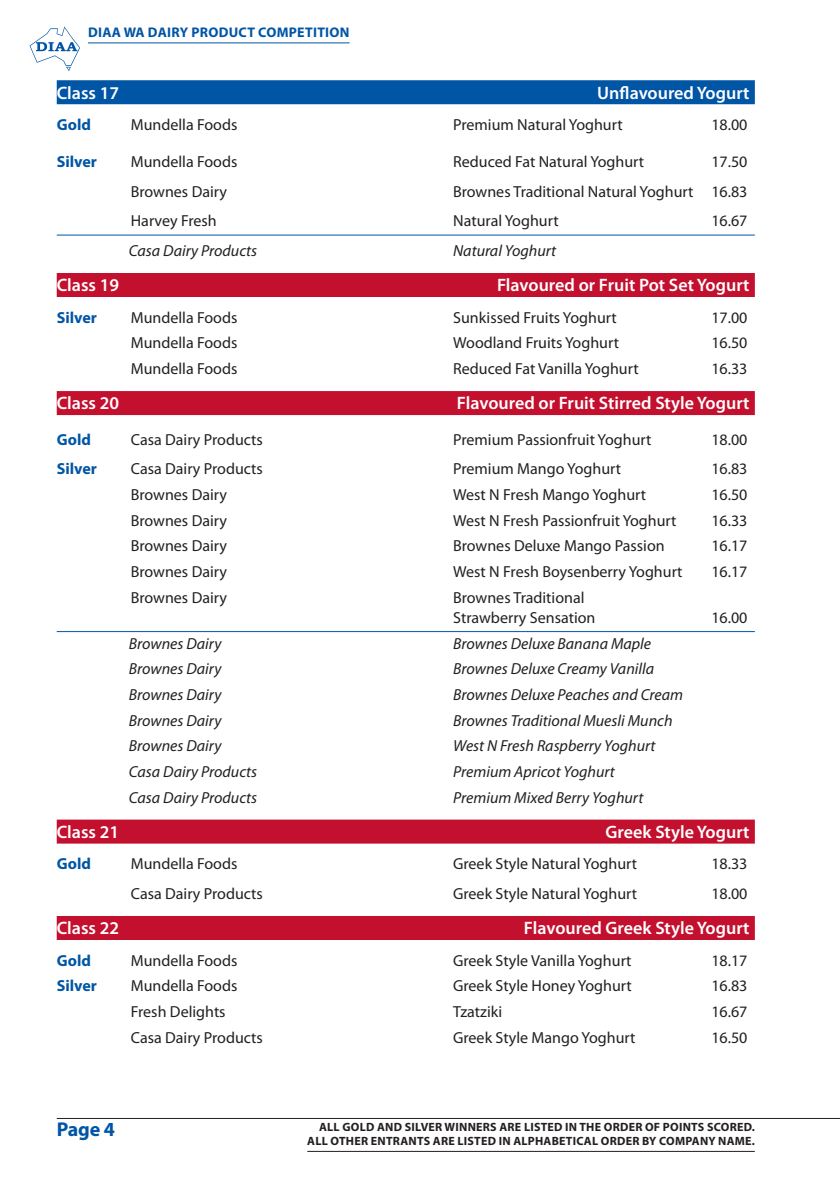
<style>
.page{position:relative;width:840px;height:1191px;background:#fff}
.page>*{position:absolute;margin:0;border:0;box-sizing:border-box;transform-origin:0 0}
.t1{font:700 20px "Myriad Pro";color:#0155a5}
.TOC_1{font:600 18px "Myriad Pro";color:#fff}
._3_Medal_winners{font:16px "Myriad Pro";color:#231f20}
._5_losers{font:italic 16px "Myriad Pro";color:#231f20}
._6_Medal_winners_-_f{font:16px "Myriad Pro";color:#231f20}
._4_Medal_winners_-_u{font:16px/20px "Myriad Pro";color:#231f20}
._6_Medal_winners_-_f-2{font:700 16px "Myriad Pro";color:#0155a5}
._3_Medal_winners-2{font:700 16px "Myriad Pro";color:#0155a5}
.t2{font:700 14px "Myriad Pro";letter-spacing:.02em;color:#0155a5}
.t3{font:700 12px/14.4px "Myriad Pro";letter-spacing:.02em;color:#231f20;text-align:right}
</style>
<div class="page">
<svg style="left:29px;top:26px;width:51px;height:45px"></svg>
<hr style="left:88px;top:43px;width:261px;height:1px;background:#0155a5">
<hr style="left:307px;top:1151px;width:447px;height:1px;background:#231f20">
<hr style="left:57px;top:1118px;width:782px;height:1px;background:#231f20">
<div style="left:57px;top:80px;width:697px;height:24px;background:#0155a5"></div>
<hr style="left:57px;top:235px;width:697px;height:1px;background:#0155a5">
<div style="left:57px;top:273px;width:697px;height:24px;background:#c3102f"></div>
<div style="left:57px;top:391px;width:697px;height:24px;background:#c3102f"></div>
<hr style="left:57px;top:631px;width:697px;height:1px;background:#0155a5">
<div style="left:57px;top:819px;width:697px;height:24px;background:#c3102f"></div>
<div style="left:57px;top:916px;width:697px;height:24px;background:#c3102f"></div>
<p class="t2" style="left:88px;top:23px;width:263px">DIAA WA DAIRY PRODUCT COMPETITION</p>
<p class="TOC_1" style="left:57px;top:81px;width:64px">Class 17</p>
<p class="TOC_1" style="left:597px;top:81px;width:154px">Unflavoured Yogurt</p>
<p class="_6_Medal_winners_-_f-2" style="left:57px;top:114px;width:36px">Gold</p>
<p class="_6_Medal_winners_-_f" style="left:131px;top:115px;width:108px">Mundella Foods</p>
<p class="_6_Medal_winners_-_f" style="left:453px;top:115px;width:171px">Premium Natural Yoghurt</p>
<p class="_6_Medal_winners_-_f" style="left:711px;top:115px;width:38px">18.00</p>
<p class="_6_Medal_winners_-_f-2" style="left:57px;top:151px;width:42px">Silver</p>
<p class="_6_Medal_winners_-_f" style="left:131px;top:152px;width:108px">Mundella Foods</p>
<p class="_6_Medal_winners_-_f" style="left:453px;top:152px;width:192px">Reduced Fat Natural Yoghurt</p>
<p class="_6_Medal_winners_-_f" style="left:711px;top:152px;width:38px">17.50</p>
<p class="_3_Medal_winners" style="left:131px;top:181px;width:98px">Brownes Dairy</p>
<p class="_3_Medal_winners" style="left:453px;top:181px;width:295px">Brownes Traditional Natural Yoghurt 16.83</p>
<p class="_4_Medal_winners_-_u" style="left:131px;top:211px;width:87px">Harvey Fresh</p>
<p class="_4_Medal_winners_-_u" style="left:453px;top:211px;width:107px">Natural Yoghurt</p>
<p class="_4_Medal_winners_-_u" style="left:711px;top:211px;width:38px">16.67</p>
<p class="_5_losers" style="left:129px;top:241px;width:130px">Casa Dairy Products</p>
<p class="_5_losers" style="left:453px;top:241px;width:105px">Natural Yoghurt</p>
<p class="TOC_1" style="left:57px;top:274px;width:64px">Class 19</p>
<p class="TOC_1" style="left:497px;top:274px;width:254px">Flavoured or Fruit Pot Set Yogurt</p>
<p class="_6_Medal_winners_-_f-2" style="left:57px;top:307px;width:42px">Silver</p>
<p class="_6_Medal_winners_-_f" style="left:131px;top:307px;width:108px">Mundella Foods</p>
<p class="_6_Medal_winners_-_f" style="left:453px;top:307px;width:165px">Sunkissed Fruits Yoghurt</p>
<p class="_6_Medal_winners_-_f" style="left:711px;top:307px;width:38px">17.00</p>
<p class="_3_Medal_winners" style="left:131px;top:333px;width:108px">Mundella Foods</p>
<p class="_3_Medal_winners" style="left:453px;top:333px;width:167px">Woodland Fruits Yoghurt</p>
<p class="_3_Medal_winners" style="left:711px;top:333px;width:38px">16.50</p>
<p class="_3_Medal_winners" style="left:131px;top:359px;width:108px">Mundella Foods</p>
<p class="_3_Medal_winners" style="left:453px;top:359px;width:187px">Reduced Fat Vanilla Yoghurt</p>
<p class="_3_Medal_winners" style="left:711px;top:359px;width:38px">16.33</p>
<p class="TOC_1" style="left:57px;top:392px;width:64px">Class 20</p>
<p class="TOC_1" style="left:456px;top:392px;width:294px">Flavoured or Fruit Stirred Style Yogurt</p>
<p class="_6_Medal_winners_-_f-2" style="left:57px;top:429px;width:36px">Gold</p>
<p class="_6_Medal_winners_-_f" style="left:131px;top:429px;width:133px">Casa Dairy Products</p>
<p class="_6_Medal_winners_-_f" style="left:453px;top:429px;width:200px">Premium Passionfruit Yoghurt</p>
<p class="_6_Medal_winners_-_f" style="left:711px;top:429px;width:38px">18.00</p>
<p class="_3_Medal_winners-2" style="left:57px;top:458px;width:42px">Silver</p>
<p class="_3_Medal_winners" style="left:131px;top:459px;width:133px">Casa Dairy Products</p>
<p class="_3_Medal_winners" style="left:453px;top:459px;width:169px">Premium Mango Yoghurt</p>
<p class="_3_Medal_winners" style="left:711px;top:459px;width:38px">16.83</p>
<p class="_3_Medal_winners" style="left:131px;top:485px;width:98px">Brownes Dairy</p>
<p class="_3_Medal_winners" style="left:453px;top:485px;width:194px">West N Fresh Mango Yoghurt</p>
<p class="_3_Medal_winners" style="left:711px;top:485px;width:38px">16.50</p>
<p class="_3_Medal_winners" style="left:131px;top:510px;width:98px">Brownes Dairy</p>
<p class="_3_Medal_winners" style="left:453px;top:510px;width:225px">West N Fresh Passionfruit Yoghurt</p>
<p class="_3_Medal_winners" style="left:711px;top:510px;width:38px">16.33</p>
<p class="_3_Medal_winners" style="left:131px;top:536px;width:98px">Brownes Dairy</p>
<p class="_3_Medal_winners" style="left:453px;top:536px;width:213px">Brownes Deluxe Mango Passion</p>
<p class="_3_Medal_winners" style="left:711px;top:536px;width:38px">16.17</p>
<p class="_3_Medal_winners" style="left:131px;top:562px;width:98px">Brownes Dairy</p>
<p class="_3_Medal_winners" style="left:453px;top:562px;width:231px">West N Fresh Boysenberry Yoghurt</p>
<p class="_3_Medal_winners" style="left:711px;top:562px;width:38px">16.17</p>
<p class="_4_Medal_winners_-_u" style="left:131px;top:587px;width:98px">Brownes Dairy</p>
<p class="_4_Medal_winners_-_u" style="left:453px;top:587px;width:144px">Brownes Traditional<br>Strawberry Sensation</p>
<p class="_4_Medal_winners_-_u" style="left:711px;top:607px;width:38px">16.00</p>
<p class="_5_losers" style="left:129px;top:633px;width:94px">Brownes Dairy</p>
<p class="_5_losers" style="left:453px;top:633px;width:199px">Brownes Deluxe Banana Maple</p>
<p class="_5_losers" style="left:129px;top:659px;width:94px">Brownes Dairy</p>
<p class="_5_losers" style="left:453px;top:659px;width:202px">Brownes Deluxe Creamy Vanilla</p>
<p class="_5_losers" style="left:129px;top:684px;width:94px">Brownes Dairy</p>
<p class="_5_losers" style="left:453px;top:684px;width:231px">Brownes Deluxe Peaches and Cream</p>
<p class="_5_losers" style="left:129px;top:710px;width:94px">Brownes Dairy</p>
<p class="_5_losers" style="left:453px;top:710px;width:221px">Brownes Traditional Muesli Munch</p>
<p class="_5_losers" style="left:129px;top:736px;width:94px">Brownes Dairy</p>
<p class="_5_losers" style="left:453px;top:736px;width:204px">West N Fresh Raspberry Yoghurt</p>
<p class="_5_losers" style="left:129px;top:761px;width:130px">Casa Dairy Products</p>
<p class="_5_losers" style="left:453px;top:761px;width:163px">Premium Apricot Yoghurt</p>
<p class="_5_losers" style="left:129px;top:787px;width:130px">Casa Dairy Products</p>
<p class="_5_losers" style="left:453px;top:787px;width:192px">Premium Mixed Berry Yoghurt</p>
<p class="TOC_1" style="left:57px;top:820px;width:64px">Class 21</p>
<p class="TOC_1" style="left:605px;top:820px;width:145px">Greek Style Yogurt</p>
<p class="_6_Medal_winners_-_f-2" style="left:57px;top:853px;width:36px">Gold</p>
<p class="_6_Medal_winners_-_f" style="left:131px;top:854px;width:108px">Mundella Foods</p>
<p class="_6_Medal_winners_-_f" style="left:453px;top:854px;width:185px">Greek Style Natural Yoghurt</p>
<p class="_6_Medal_winners_-_f" style="left:711px;top:854px;width:38px">18.33</p>
<p class="_3_Medal_winners" style="left:131px;top:883px;width:133px">Casa Dairy Products</p>
<p class="_3_Medal_winners" style="left:453px;top:883px;width:185px">Greek Style Natural Yoghurt</p>
<p class="_3_Medal_winners" style="left:711px;top:883px;width:38px">18.00</p>
<p class="TOC_1" style="left:57px;top:916px;width:64px">Class 22</p>
<p class="TOC_1" style="left:523px;top:916px;width:227px">Flavoured Greek Style Yogurt</p>
<p class="_6_Medal_winners_-_f-2" style="left:57px;top:949px;width:36px">Gold</p>
<p class="_6_Medal_winners_-_f" style="left:131px;top:950px;width:108px">Mundella Foods</p>
<p class="_6_Medal_winners_-_f" style="left:453px;top:950px;width:180px">Greek Style Vanilla Yoghurt</p>
<p class="_6_Medal_winners_-_f" style="left:711px;top:950px;width:38px">18.17</p>
<p class="_3_Medal_winners-2" style="left:57px;top:975px;width:42px">Silver</p>
<p class="_3_Medal_winners" style="left:131px;top:976px;width:108px">Mundella Foods</p>
<p class="_3_Medal_winners" style="left:453px;top:976px;width:180px">Greek Style Honey Yoghurt</p>
<p class="_3_Medal_winners" style="left:711px;top:976px;width:38px">16.83</p>
<p class="_3_Medal_winners" style="left:131px;top:1001px;width:96px">Fresh Delights</p>
<p class="_3_Medal_winners" style="left:453px;top:1001px;width:51px">Tzatziki</p>
<p class="_3_Medal_winners" style="left:711px;top:1001px;width:38px">16.67</p>
<p class="_3_Medal_winners" style="left:131px;top:1027px;width:133px">Casa Dairy Products</p>
<p class="_3_Medal_winners" style="left:453px;top:1027px;width:184px">Greek Style Mango Yoghurt</p>
<p class="_3_Medal_winners" style="left:711px;top:1027px;width:38px">16.50</p>
<p class="t1" style="left:57px;top:1116px;width:60px">Page 4</p>
<p class="t3" style="left:307px;top:1119px;width:449px">ALL GOLD AND SILVER WINNERS ARE LISTED IN THE ORDER OF POINTS SCORED.<br>ALL OTHER ENTRANTS ARE LISTED IN ALPHABETICAL ORDER BY COMPANY NAME.</p>
</div>
